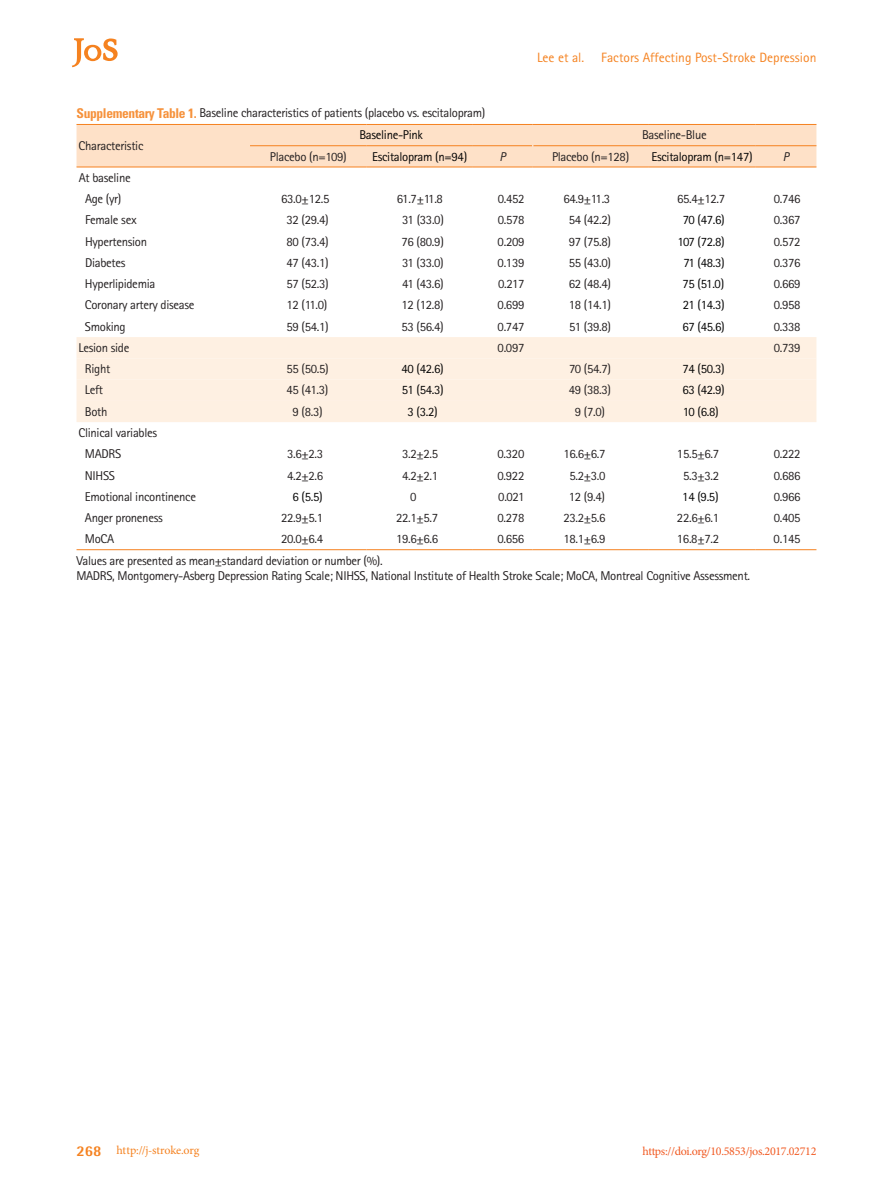
<style>
.page{position:relative;width:893px;height:1191px;background:#fff}
.page>*{position:absolute;margin:0;border:0;box-sizing:border-box;transform-origin:0 0}
.t1{font:13.5px "Rotis Sans Serif Std";color:#f58220}
.t2{font:12.75px/21.3px "Rotis Sans Serif Std";letter-spacing:-.025em;color:#231f20}
.t3{font:12.75px "Rotis Sans Serif Std";letter-spacing:-.025em;color:#030303}
.t4{font:italic 12.75px "Rotis Sans Serif Std";color:#231f20}
.t5{font:12px "Minion Pro";letter-spacing:-.025em;color:#f15921}
.t6{font:12px "Minion Pro";letter-spacing:-.015em;color:#f58220}
.s1{font-family:"Univers LT Std";font-weight:700;font-stretch:condensed;font-size:13.5px;color:#f6923c}
.s2{font-family:"Rotis Semi Sans Std";font-weight:800;font-size:15px}
</style>
<div class="page">
<svg style="left:72px;top:38px;width:46px;height:29px"></svg>
<div style="left:77px;top:337px;width:739px;height:21px;background:#fef0e2"></div>
<div style="left:77px;top:358px;width:739px;height:64px;background:#fef0e2"></div>
<hr style="left:77px;top:167px;width:173px;height:1px;background:#f58220">
<hr style="left:250px;top:167px;width:117px;height:1px;background:#f58220">
<hr style="left:367px;top:167px;width:106px;height:1px;background:#f58220">
<hr style="left:473px;top:167px;width:59px;height:1px;background:#f58220">
<hr style="left:532px;top:167px;width:117px;height:1px;background:#f58220">
<hr style="left:649px;top:167px;width:106px;height:1px;background:#f58220">
<hr style="left:755px;top:167px;width:61px;height:1px;background:#f58220">
<hr style="left:77px;top:549px;width:173px;height:1px;background:#f58220">
<hr style="left:250px;top:549px;width:117px;height:1px;background:#f58220">
<hr style="left:367px;top:549px;width:106px;height:1px;background:#f58220">
<hr style="left:473px;top:549px;width:59px;height:1px;background:#f58220">
<hr style="left:532px;top:549px;width:117px;height:1px;background:#f58220">
<hr style="left:649px;top:549px;width:106px;height:1px;background:#f58220">
<hr style="left:755px;top:549px;width:61px;height:1px;background:#f58220">
<svg style="left:77px;top:124px;width:739px;height:43px;background:#fddbbf"></svg>
<p class="t1" style="left:537px;top:50px;width:49px">Lee et al.</p>
<p class="t1" style="left:601px;top:50px;width:217px">Factors Affecting Post-Stroke Depression</p>
<p class="t2" style="left:77px;top:102px;width:410px"><span class="s1">Supplementary Table 1.</span> Baseline characteristics of patients (placebo vs. escitalopram)</p>
<p class="t2" style="left:79px;top:135px;width:66px">Characteristic</p>
<p class="t3" style="left:359px;top:127px;width:65px">Baseline-Pink</p>
<p class="t2" style="left:642px;top:124px;width:66px">Baseline-Blue</p>
<p class="t2" style="left:270px;top:145px;width:78px">Placebo (n=109)</p>
<p class="t3" style="left:372px;top:149px;width:97px">Escitalopram (n=94)</p>
<p class="t4" style="left:500px;top:149px;width:8px">P</p>
<p class="t2" style="left:552px;top:145px;width:79px">Placebo (n=128)</p>
<p class="t3" style="left:651px;top:149px;width:103px">Escitalopram (n=147)</p>
<p class="t4" style="left:783px;top:149px;width:8px">P</p>
<p class="t2" style="left:79px;top:167px;width:54px;text-align:center">At baseline<br>Age (yr)</p>
<p class="t2" style="left:281px;top:188px;width:50px">63.0±12.5</p>
<p class="t2" style="left:397px;top:188px;width:48px">61.7±11.8</p>
<p class="t2" style="left:498px;top:188px;width:28px">0.452</p>
<p class="t2" style="left:563px;top:188px;width:48px">64.9±11.3</p>
<p class="t2" style="left:677px;top:188px;width:50px">65.4±12.7</p>
<p class="t2" style="left:774px;top:188px;width:28px">0.746</p>
<p class="t2" style="left:85px;top:209px;width:53px">Female sex</p>
<p class="t2" style="left:287px;top:209px;width:44px">32 (29.4)</p>
<p class="t2" style="left:402px;top:209px;width:43px">31 (33.0)</p>
<p class="t2" style="left:498px;top:209px;width:28px">0.578</p>
<p class="t2" style="left:569px;top:209px;width:44px">54 (42.2)</p>
<p class="t3" style="left:683px;top:212px;width:43px">70 (47.6)</p>
<p class="t2" style="left:774px;top:209px;width:28px">0.367</p>
<p class="t2" style="left:85px;top:230px;width:64px">Hypertension</p>
<p class="t2" style="left:287px;top:230px;width:44px">80 (73.4)</p>
<p class="t2" style="left:402px;top:230px;width:44px">76 (80.9)</p>
<p class="t2" style="left:498px;top:230px;width:28px">0.209</p>
<p class="t2" style="left:569px;top:230px;width:44px">97 (75.8)</p>
<p class="t3" style="left:677px;top:234px;width:49px">107 (72.8)</p>
<p class="t2" style="left:774px;top:230px;width:28px">0.572</p>
<p class="t2" style="left:85px;top:252px;width:42px">Diabetes</p>
<p class="t2" style="left:287px;top:252px;width:44px">47 (43.1)</p>
<p class="t2" style="left:402px;top:252px;width:43px">31 (33.0)</p>
<p class="t2" style="left:498px;top:252px;width:28px">0.139</p>
<p class="t2" style="left:569px;top:252px;width:44px">55 (43.0)</p>
<p class="t3" style="left:683px;top:255px;width:43px">71 (48.3)</p>
<p class="t2" style="left:774px;top:252px;width:28px">0.376</p>
<p class="t2" style="left:85px;top:273px;width:72px">Hyperlipidemia</p>
<p class="t2" style="left:286px;top:273px;width:44px">57 (52.3)</p>
<p class="t2" style="left:402px;top:273px;width:43px">41 (43.6)</p>
<p class="t2" style="left:498px;top:273px;width:28px">0.217</p>
<p class="t2" style="left:569px;top:273px;width:44px">62 (48.4)</p>
<p class="t3" style="left:682px;top:276px;width:43px">75 (51.0)</p>
<p class="t2" style="left:774px;top:273px;width:28px">0.669</p>
<p class="t2" style="left:85px;top:294px;width:111px">Coronary artery disease</p>
<p class="t2" style="left:286px;top:294px;width:42px">12 (11.0)</p>
<p class="t2" style="left:401px;top:294px;width:44px">12 (12.8)</p>
<p class="t2" style="left:498px;top:294px;width:28px">0.699</p>
<p class="t2" style="left:569px;top:294px;width:44px">18 (14.1)</p>
<p class="t3" style="left:683px;top:297px;width:43px">21 (14.3)</p>
<p class="t2" style="left:774px;top:294px;width:28px">0.958</p>
<p class="t2" style="left:85px;top:316px;width:42px">Smoking</p>
<p class="t2" style="left:286px;top:316px;width:44px">59 (54.1)</p>
<p class="t2" style="left:401px;top:316px;width:44px">53 (56.4)</p>
<p class="t2" style="left:498px;top:316px;width:28px">0.747</p>
<p class="t2" style="left:569px;top:316px;width:43px">51 (39.8)</p>
<p class="t3" style="left:682px;top:319px;width:44px">67 (45.6)</p>
<p class="t2" style="left:774px;top:316px;width:28px">0.338</p>
<p class="t2" style="left:79px;top:337px;width:52px">Lesion side</p>
<p class="t2" style="left:498px;top:337px;width:28px">0.097</p>
<p class="t2" style="left:774px;top:337px;width:28px">0.739</p>
<p class="t2" style="left:85px;top:358px;width:27px">Right</p>
<p class="t2" style="left:286px;top:358px;width:44px">55 (50.5)</p>
<p class="t3" style="left:401px;top:361px;width:44px">40 (42.6)</p>
<p class="t2" style="left:569px;top:358px;width:43px">70 (54.7)</p>
<p class="t3" style="left:682px;top:361px;width:44px">74 (50.3)</p>
<p class="t2" style="left:85px;top:379px;width:20px">Left</p>
<p class="t2" style="left:286px;top:379px;width:43px">45 (41.3)</p>
<p class="t3" style="left:402px;top:382px;width:43px">51 (54.3)</p>
<p class="t2" style="left:569px;top:379px;width:44px">49 (38.3)</p>
<p class="t3" style="left:682px;top:382px;width:44px">63 (42.9)</p>
<p class="t2" style="left:85px;top:401px;width:24px">Both</p>
<p class="t2" style="left:293px;top:401px;width:32px">9 (8.3)</p>
<p class="t3" style="left:408px;top:404px;width:32px">3 (3.2)</p>
<p class="t2" style="left:575px;top:401px;width:32px">9 (7.0)</p>
<p class="t3" style="left:683px;top:404px;width:37px">10 (6.8)</p>
<p class="t2" style="left:85px;top:422px;width:74px;text-indent:-6px">Clinical variables<br>MADRS</p>
<p class="t2" style="left:287px;top:443px;width:38px">3.6±2.3</p>
<p class="t2" style="left:402px;top:443px;width:38px">3.2±2.5</p>
<p class="t2" style="left:498px;top:443px;width:28px">0.320</p>
<p class="t2" style="left:563px;top:443px;width:44px">16.6±6.7</p>
<p class="t2" style="left:677px;top:443px;width:44px">15.5±6.7</p>
<p class="t2" style="left:774px;top:443px;width:28px">0.222</p>
<p class="t2" style="left:85px;top:464px;width:32px">NIHSS</p>
<p class="t2" style="left:287px;top:464px;width:38px">4.2±2.6</p>
<p class="t2" style="left:402px;top:464px;width:38px">4.2±2.1</p>
<p class="t2" style="left:498px;top:464px;width:28px">0.922</p>
<p class="t2" style="left:569px;top:464px;width:38px">5.2±3.0</p>
<p class="t2" style="left:683px;top:464px;width:38px">5.3±3.2</p>
<p class="t2" style="left:774px;top:464px;width:28px">0.686</p>
<p class="t2" style="left:85px;top:486px;width:113px">Emotional incontinence</p>
<p class="t3" style="left:292px;top:489px;width:32px">6 (5.5)</p>
<p class="t2" style="left:410px;top:486px;width:8px">0</p>
<p class="t2" style="left:498px;top:486px;width:28px">0.021</p>
<p class="t2" style="left:569px;top:486px;width:38px">12 (9.4)</p>
<p class="t3" style="left:682px;top:489px;width:38px">14 (9.5)</p>
<p class="t2" style="left:774px;top:486px;width:28px">0.966</p>
<p class="t2" style="left:85px;top:507px;width:79px">Anger proneness</p>
<p class="t2" style="left:281px;top:507px;width:44px">22.9±5.1</p>
<p class="t2" style="left:396px;top:507px;width:44px">22.1±5.7</p>
<p class="t2" style="left:498px;top:507px;width:28px">0.278</p>
<p class="t2" style="left:563px;top:507px;width:44px">23.2±5.6</p>
<p class="t2" style="left:677px;top:507px;width:44px">22.6±6.1</p>
<p class="t2" style="left:774px;top:507px;width:28px">0.405</p>
<p class="t2" style="left:85px;top:528px;width:31px">MoCA</p>
<p class="t2" style="left:281px;top:528px;width:44px">20.0±6.4</p>
<p class="t2" style="left:396px;top:528px;width:44px">19.6±6.6</p>
<p class="t2" style="left:497px;top:528px;width:28px">0.656</p>
<p class="t2" style="left:563px;top:528px;width:44px">18.1±6.9</p>
<p class="t2" style="left:677px;top:528px;width:44px">16.8±7.2</p>
<p class="t2" style="left:774px;top:528px;width:28px">0.145</p>
<p class="t2" style="left:76px;top:553px;width:675px;line-height:15.3px">Values are presented as mean±standard deviation or number (%).<br>MADRS, Montgomery-Asberg Depression Rating Scale; NIHSS, National Institute of Health Stroke Scale; MoCA, Montreal Cognitive Assessment.</p>
<p class="t6" style="left:77px;top:1142px;width:124px"><span class="s2">268</span> http://j-stroke.org</p>
<p class="t5" style="left:643px;top:1143px;width:175px">https://doi.org/10.5853/jos.2017.02712</p>
</div>
